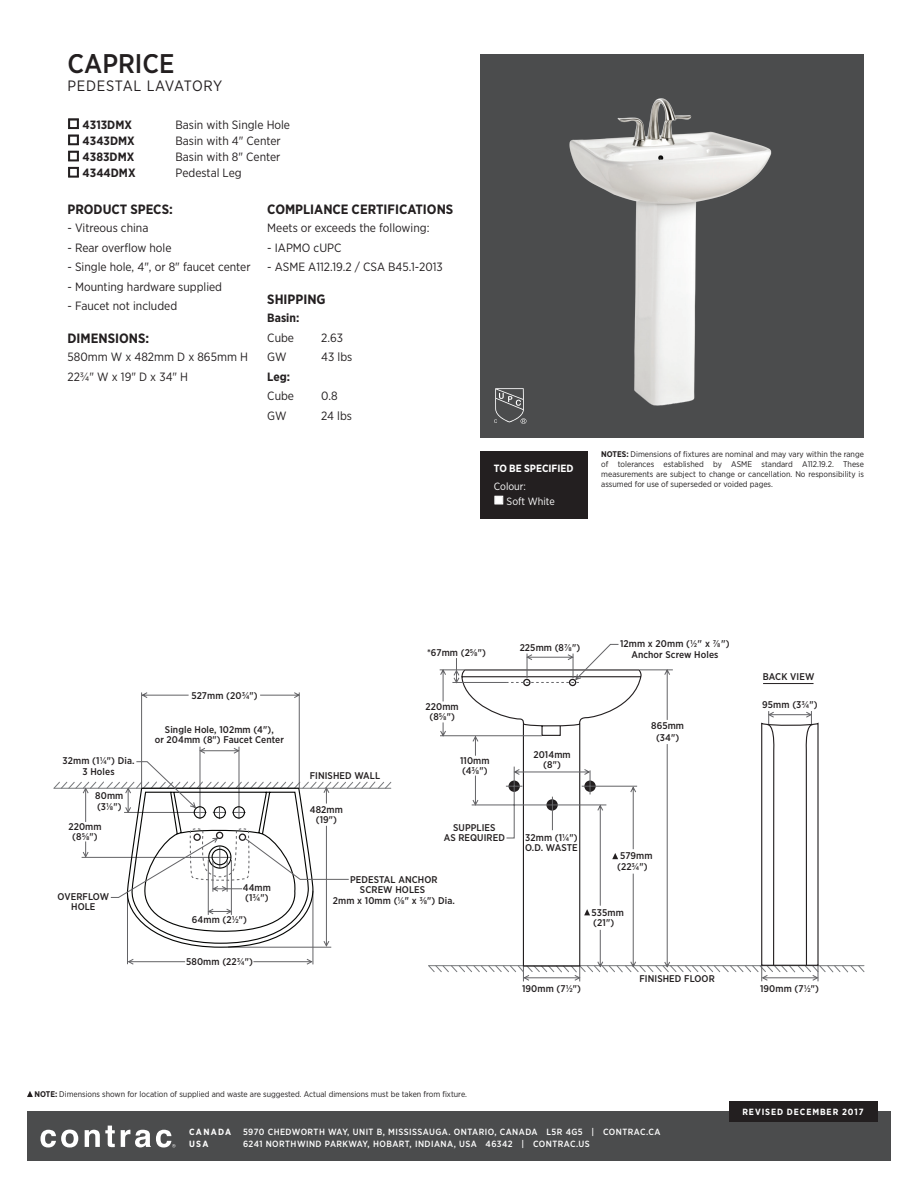
<style>
.page{position:relative;width:918px;height:1188px;background:#fff}
.page>*{position:absolute;margin:0;border:0;box-sizing:border-box;transform-origin:0 0}
.t1{font:500 27px "Gotham Narrow";color:#231f20}
.t2{font:15px "Gotham Narrow";letter-spacing:.04em;color:#231f20}
.t3{font:700 13.5px "Gotham Narrow";color:#231f20}
.t4{font:12px/19.5px "Gotham Narrow";color:#231f20}
.t5{font:700 12px "Gotham Narrow";color:#231f20}
.t6{font:10.5px "Gotham Narrow";color:#fff}
.t7{font:700 10.5px "Gotham Narrow";color:#fff}
.t8{font:500 9.75px/10.5px "Gotham Narrow";letter-spacing:.01em;color:#231f20;text-align:center}
.t9{font:500 9px "Gotham Narrow";letter-spacing:.05em;color:#fff}
.t10{font:700 9px "Gotham Narrow";letter-spacing:.1em;color:#fff}
.t11{font:8.25px/9.9px "Gotham Narrow";color:#201d1e;text-align:justify}
.s1{font-weight:700;color:#231f20}
</style>
<div class="page">
<div style="left:27px;top:1112px;width:864px;height:49px;background:#4b4c4d"></div>
<svg style="left:41px;top:1130px;width:37px;height:17px"></svg>
<svg style="left:85px;top:1126px;width:30px;height:21px"></svg>
<svg style="left:121px;top:1130px;width:55px;height:17px"></svg>
<div style="left:729px;top:1102px;width:149px;height:20px;background:#231f20"></div>
<div style="left:481px;top:54px;width:383px;height:383px;background:#4b4c4d"></div>
<svg style="left:494px;top:388px;width:32px;height:36px"></svg>
<div style="left:481px;top:451px;width:107px;height:68px;background:#231f20"></div>
<svg style="left:68px;top:118px;width:11px;height:60px"></svg>
<svg style="left:27px;top:1091px;width:6px;height:6px"></svg>
<hr style="left:127px;top:895px;width:1px;height:69px;background:#636366">
<hr style="left:313px;top:891px;width:1px;height:73px;background:#636366">
<svg style="left:306px;top:958px;width:7px;height:7px"></svg>
<hr style="left:253px;top:961px;width:59px;height:1px;background:#636366">
<hr style="left:129px;top:961px;width:56px;height:1px;background:#636366">
<svg style="left:127px;top:959px;width:7px;height:6px"></svg>
<hr style="left:200px;top:750px;width:39px;height:1px;background:#636366">
<svg style="left:233px;top:747px;width:6px;height:7px"></svg>
<svg style="left:199px;top:747px;width:7px;height:7px"></svg>
<hr style="left:239px;top:747px;width:1px;height:72px;background:#636366">
<hr style="left:200px;top:747px;width:1px;height:72px;background:#636366">
<hr style="left:141px;top:692px;width:1px;height:96px;background:#636366">
<hr style="left:299px;top:692px;width:1px;height:96px;background:#636366">
<svg style="left:141px;top:692px;width:159px;height:6px"></svg>
<svg style="left:53px;top:761px;width:339px;height:187px"></svg>
<svg style="left:428px;top:644px;width:437px;height:337px"></svg>
<hr style="left:763px;top:683px;width:51px;height:1px;background:#231f20">
<img style="left:569px;top:98px;width:203px;height:308px">
<h1 class="t1" style="left:68px;top:47px;width:108px">CAPRICE</h1>
<h2 class="t2" style="left:68px;top:77px;width:156px">PEDESTAL LAVATORY</h2>
<p class="t5" style="left:68px;top:117px;width:66px">◻ 4313DMX</p>
<p class="t4" style="left:176px;top:114px;width:116px">Basin with Single Hole</p>
<p class="t5" style="left:68px;top:133px;width:69px">◻ 4343DMX</p>
<p class="t4" style="left:176px;top:131px;width:107px">Basin with 4" Center</p>
<p class="t5" style="left:68px;top:149px;width:68px">◻ 4383DMX</p>
<p class="t4" style="left:176px;top:147px;width:106px">Basin with 8" Center</p>
<p class="t5" style="left:68px;top:165px;width:70px">◻ 4344DMX</p>
<p class="t4" style="left:176px;top:163px;width:68px">Pedestal Leg</p>
<h3 class="t3" style="left:68px;top:201px;width:107px">PRODUCT SPECS:</h3>
<p class="t4" style="left:68px;top:218px;width:82px">- Vitreous china</p>
<p class="t4" style="left:68px;top:237px;width:106px">- Rear overflow hole</p>
<p class="t4" style="left:68px;top:257px;width:185px">- Single hole, 4", or 8" faucet center</p>
<p class="t4" style="left:68px;top:276px;width:156px">- Mounting hardware supplied</p>
<p class="t4" style="left:68px;top:296px;width:111px">- Faucet not included</p>
<h3 class="t3" style="left:68px;top:330px;width:83px">DIMENSIONS:</h3>
<p class="t4" style="left:68px;top:347px;width:182px">580mm W x 482mm D x 865mm H<br>22¾" W x 19" D x 34" H</p>
<h3 class="t3" style="left:267px;top:201px;width:188px">COMPLIANCE CERTIFICATIONS</h3>
<p class="t4" style="left:267px;top:218px;width:164px">Meets or exceeds the following:</p>
<p class="t4" style="left:267px;top:237px;width:76px">- IAPMO cUPC</p>
<p class="t4" style="left:267px;top:257px;width:177px">- ASME A112.19.2 / CSA B45.1-2013</p>
<h3 class="t3" style="left:267px;top:291px;width:60px">SHIPPING</h3>
<p class="t5" style="left:267px;top:310px;width:34px">Basin:</p>
<p class="t4" style="left:267px;top:327px;width:28px">Cube</p>
<p class="t4" style="left:321px;top:327px;width:23px">2.63</p>
<p class="t4" style="left:267px;top:347px;width:21px">GW</p>
<p class="t4" style="left:321px;top:347px;width:33px">43 lbs</p>
<p class="t5" style="left:267px;top:369px;width:24px">Leg:</p>
<p class="t4" style="left:267px;top:386px;width:28px">Cube</p>
<p class="t4" style="left:321px;top:386px;width:18px">0.8</p>
<p class="t4" style="left:267px;top:405px;width:21px">GW</p>
<p class="t4" style="left:321px;top:405px;width:32px">24 lbs</p>
<p class="t7" style="left:494px;top:462px;width:81px">TO BE SPECIFIED</p>
<p class="t6" style="left:494px;top:480px;width:34px">Colour:</p>
<p class="t6" style="left:494px;top:495px;width:63px">■ Soft White</p>
<p class="t11" style="left:601px;top:449px;width:264px"><span class="s1">NOTES:</span> Dimensions of fixtures are nominal and may vary within the range of tolerances established by ASME standard A112.19.2. These measurements are subject to change or cancellation. No responsibility is assumed for use of superseded or voided pages.</p>
<p class="t8" style="left:63px;top:756px;width:73px">32mm (1¼") Dia.<br>3 Holes</p>
<p class="t8" style="left:95px;top:790px;width:30px;text-align:left">80mm (3⅛")</p>
<p class="t8" style="left:68px;top:821px;width:35px">220mm (8⅝")</p>
<p class="t8" style="left:58px;top:891px;width:53px">OVERFLOW<br>HOLE</p>
<p class="t8" style="left:191px;top:690px;width:68px">527mm (20¾")</p>
<p class="t8" style="left:155px;top:724px;width:131px">Single Hole, 102mm (4"),<br>or 204mm (8") Faucet Center</p>
<p class="t8" style="left:243px;top:882px;width:30px;text-align:left">44mm (1¾")</p>
<p class="t8" style="left:192px;top:914px;width:57px">64mm (2½")</p>
<p class="t8" style="left:186px;top:956px;width:68px">580mm (22¾")</p>
<p class="t8" style="left:427px;top:647px;width:60px">*67mm (2⅝")</p>
<p class="t8" style="left:520px;top:642px;width:62px">225mm (8⅞")</p>
<p class="t8" style="left:620px;top:639px;width:111px">12mm x 20mm (½" x ⅞")<br>Anchor Screw Holes</p>
<p class="t8" style="left:310px;top:770px;width:72px">FINISHED WALL</p>
<p class="t8" style="left:310px;top:804px;width:35px">482mm (19")</p>
<p class="t8" style="left:426px;top:701px;width:35px">220mm (8⅝")</p>
<p class="t8" style="left:460px;top:755px;width:31px;text-align:left">110mm (4⅜")</p>
<p class="t8" style="left:444px;top:822px;width:63px">SUPPLIES<br>AS REQUIRED</p>
<p class="t8" style="left:333px;top:874px;width:123px">PEDESTAL ANCHOR<br>SCREW HOLES<br>2mm x 10mm (⅛" x ⅜") Dia.</p>
<p class="t8" style="left:534px;top:749px;width:39px">2014mm (8")</p>
<p class="t8" style="left:651px;top:720px;width:34px;line-height:11.2px">865mm (34")</p>
<p class="t8" style="left:525px;top:832px;width:54px;text-align:left">32mm (1¼")<br>O.D. WASTE</p>
<p class="t8" style="left:617px;top:850px;width:37px;line-height:11.2px">579mm (22¾")</p>
<p class="t8" style="left:592px;top:907px;width:34px;text-align:left">535mm (21")</p>
<p class="t8" style="left:522px;top:983px;width:60px">190mm (7½")</p>
<p class="t8" style="left:640px;top:974px;width:77px">FINISHED FLOOR</p>
<p class="t8" style="left:763px;top:671px;width:53px">BACK VIEW</p>
<p class="t8" style="left:762px;top:700px;width:57px">95mm (3¾")</p>
<p class="t8" style="left:760px;top:983px;width:60px">190mm (7½")</p>
<p class="t11" style="left:34px;top:1089px;width:434px"><span class="s1">NOTE:</span> Dimensions shown for location of supplied and waste are suggested. Actual dimensions must be taken from fixture.</p>
<p class="t10" style="left:742px;top:1106px;width:123px">REVISED DECEMBER 2017</p>
<p class="t10" style="left:189px;top:1126px;width:44px">CANADA</p>
<p class="t9" style="left:243px;top:1126px;width:419px">5970 CHEDWORTH WAY, UNIT B, MISSISSAUGA. ONTARIO, CANADA L5R 4G5 | CONTRAC.CA</p>
<p class="t10" style="left:189px;top:1138px;width:21px">USA</p>
<p class="t9" style="left:243px;top:1138px;width:348px">6241 NORTHWIND PARKWAY, HOBART, INDIANA, USA 46342 | CONTRAC.US</p>
</div>
